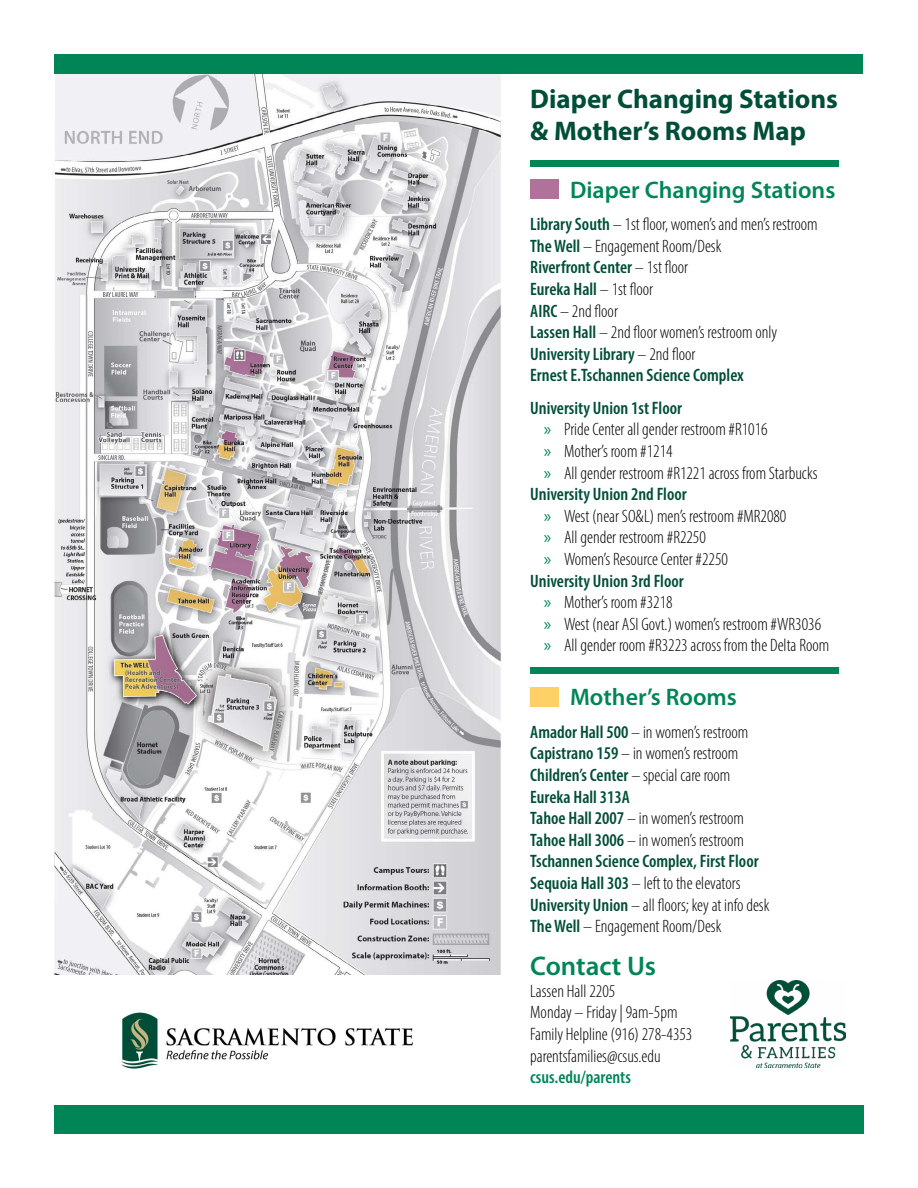
<style>
.page{position:relative;width:918px;height:1188px;background:#fff}
.page>*{position:absolute;margin:0;border:0;box-sizing:border-box;transform-origin:0 0}
.t1{font:700 27px/32.4px "Myriad Pro";color:#004e38}
.Heading_2{font:600 27px "Myriad Pro";color:#008557}
.t2{font:600 24px "Myriad Pro";color:#008557}
.t3{font:300 condensed 18px/21.6px "Myriad Pro";color:#000}
.t4{font:600 condensed 18px/21.6px "Myriad Pro";color:#004e38}
.t5{font:600 condensed 18px "Myriad Pro";color:#008557}
.s1{font-weight:600;color:#004e38}
.s2{font-weight:400;font-stretch:normal;color:#008557}
.s3{font-weight:300;color:#000}
</style>
<div class="page">
<img style="left:54px;top:54px;width:809px;height:920px">
<img style="left:121px;top:1012px;width:292px;height:57px">
<div style="left:55px;top:55px;width:808px;height:19px;background:#008557"></div>
<div style="left:54px;top:1106px;width:810px;height:28px;background:#008557"></div>
<div style="left:530px;top:668px;width:309px;height:6px;background:#008557"></div>
<div style="left:530px;top:160px;width:309px;height:7px;background:#008557"></div>
<img style="left:731px;top:981px;width:115px;height:86px">
<div style="left:530px;top:180px;width:29px;height:19px;background:#b0729b"></div>
<div style="left:530px;top:687px;width:29px;height:19px;background:#fdd166"></div>
<h1 class="t1" style="left:530px;top:82px;width:309px">Diaper Changing Stations &amp; Mother’s Rooms Map</h1>
<h2 class="t2" style="left:570px;top:174px;width:267px">Diaper Changing Stations</h2>
<p class="t3" style="left:530px;top:213px;width:289px"><span class="s1">Library South</span> – 1st floor, women’s and men’s restroom <span class="s1">The Well</span> – Engagement Room/Desk<br><span class="s1">Riverfront Center</span> – 1st floor<br><span class="s1">Eureka Hall</span> – 1st floor<br><span class="s1">AIRC</span> – 2nd floor<br><span class="s1">Lassen Hall</span> – 2nd floor women’s restroom only <span class="s1">University Library</span> – 2nd floor<br><span class="s1">Ernest E.Tschannen Science Complex</span></p>
<p class="t4" style="left:530px;top:397px;width:153px">University Union 1st Floor</p>
<p class="t3" style="left:544px;top:419px;width:225px"><span class="s2">»</span> Pride Center all gender restroom #R1016</p>
<p class="t3" style="left:544px;top:440px;width:130px"><span class="s2">»</span> Mother’s room #1214</p>
<p class="t3" style="left:544px;top:462px;width:275px"><span class="s2">»</span> All gender restroom #R1221 across from Starbucks</p>
<p class="t4" style="left:530px;top:483px;width:158px">University Union 2nd Floor</p>
<p class="t3" style="left:544px;top:505px;width:244px"><span class="s2">»</span> West (near SO&amp;L) men’s restroom #MR2080</p>
<p class="t3" style="left:544px;top:527px;width:164px"><span class="s2">»</span> All gender restroom #R2250</p>
<p class="t3" style="left:544px;top:548px;width:186px"><span class="s2">»</span> Women’s Resource Center #2250</p>
<p class="t4" style="left:530px;top:570px;width:155px">University Union 3rd Floor</p>
<p class="t3" style="left:544px;top:591px;width:130px"><span class="s2">»</span> Mother’s room #3218</p>
<p class="t3" style="left:544px;top:613px;width:279px"><span class="s2">»</span> West (near ASI Govt.) women’s restroom #WR3036</p>
<p class="t3" style="left:544px;top:635px;width:287px"><span class="s2">»</span> All gender room #R3223 across from the Delta Room</p>
<h2 class="t2" style="left:570px;top:682px;width:168px">Mother’s Rooms</h2>
<p class="t4" style="left:530px;top:721px;width:241px">Amador Hall 500 <span class="s3">– in women’s restroom </span>Capistrano 159 <span class="s3">– in women’s restroom </span>Children’s Center <span class="s3">– special care room </span>Eureka Hall 313A<br>Tahoe Hall 2007 <span class="s3">– in women’s restroom </span>Tahoe Hall 3006 <span class="s3">– in women’s restroom </span>Tschannen Science Complex, First Floor Sequoia Hall 303 <span class="s3">– left to the elevators </span>University Union <span class="s3">– all floors; key at info desk </span>The Well <span class="s3">– Engagement Room/Desk</span></p>
<p class="Heading_2" style="left:530px;top:949px;width:127px">Contact Us</p>
<p class="t3" style="left:530px;top:980px;width:87px">Lassen Hall 2205</p>
<p class="t3" style="left:530px;top:1002px;width:149px">Monday – Friday | 9am-5pm</p>
<p class="t3" style="left:530px;top:1023px;width:164px">Family Helpline (916) 278-4353</p>
<p class="t3" style="left:530px;top:1045px;width:132px">parentsfamilies@csus.edu</p>
<p class="t5" style="left:530px;top:1066px;width:102px">csus.edu/parents</p>
</div>
